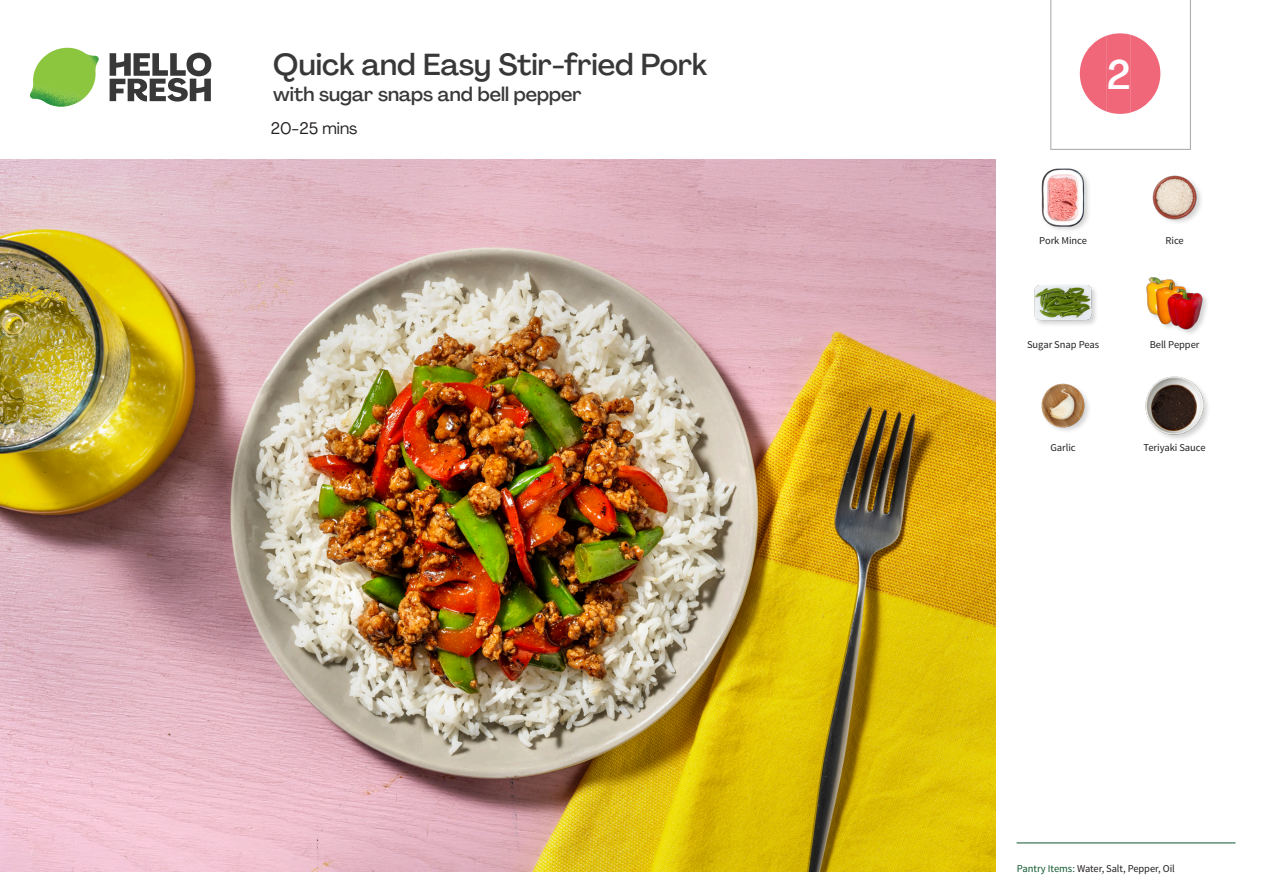
<style>
.page{position:relative;width:1263px;height:893px;background:#fff}
.page>*{position:absolute;margin:0;border:0;box-sizing:border-box;transform-origin:0 0}
._24_Recipe_Nr_Bag{font:500 40.5px "Agrandir";color:#fff}
._15_Titel_UK{font:500 30px "Agrandir";letter-spacing:-.005em;color:#383839}
._15_Titel_UK-2{font:500 19.5px "Agrandir";color:#383839}
._02_Box_Type{font:16.5px "Agrandir";color:#231f20}
._18_FRONT_ingredient{font:10.5px "Source Sans Pro";letter-spacing:-.005em;color:#231f20}
.t1{font:10.5px "Source Sans Variable";letter-spacing:-.005em;color:#231f20}
.s1{font-family:"Source Sans Pro";color:#0e572c}
</style>
<div class="page">
<svg style="left:110px;top:53px;width:101px;height:49px"></svg>
<img style="left:30px;top:48px;width:69px;height:59px">
<img style="left:0;top:159px;width:995px;height:713px">
<hr style="left:1016px;top:843px;width:219px;height:1px;background:#0e572c">
<div style="left:1041px;top:168px;width:50px;height:65px;background:#231f20;opacity:.2"></div>
<img style="left:1041px;top:169px;width:50px;height:57px">
<img style="left:1152px;top:175px;width:49px;height:48px">
<div style="left:1146px;top:276px;width:63px;height:61px;background:#231f20;opacity:.2"></div>
<img style="left:1146px;top:276px;width:57px;height:55px">
<div style="left:1034px;top:284px;width:65px;height:43px;background:#231f20;opacity:.2"></div>
<img style="left:1034px;top:284px;width:58px;height:43px">
<div style="left:1145px;top:376px;width:65px;height:65px;background:#231f20;opacity:.2"></div>
<img style="left:1146px;top:377px;width:57px;height:57px">
<img style="left:1041px;top:383px;width:48px;height:48px">
<svg style="left:1050px;top:0;width:141px;height:150px"></svg>
<p class="_15_Titel_UK" style="left:273px;top:46px;width:435px">Quick and Easy Stir-fried Pork</p>
<p class="_15_Titel_UK-2" style="left:273px;top:82px;width:310px">with sugar snaps and bell pepper</p>
<p class="_02_Box_Type" style="left:271px;top:118px;width:88px">20-25 mins</p>
<p class="_24_Recipe_Nr_Bag" style="left:1107px;top:50px;width:25px">2</p>
<p class="_18_FRONT_ingredient" style="left:1039px;top:234px;width:49px">Pork Mince</p>
<p class="_18_FRONT_ingredient" style="left:1165px;top:234px;width:20px">Rice</p>
<p class="_18_FRONT_ingredient" style="left:1027px;top:338px;width:74px">Sugar Snap Peas</p>
<p class="_18_FRONT_ingredient" style="left:1150px;top:338px;width:51px">Bell Pepper</p>
<p class="_18_FRONT_ingredient" style="left:1050px;top:441px;width:27px">Garlic</p>
<p class="_18_FRONT_ingredient" style="left:1143px;top:441px;width:64px">Teriyaki Sauce</p>
<p class="t1" style="left:1017px;top:862px;width:160px"><span class="s1">Pantry Items:</span> Water, Salt, Pepper, Oil</p>
</div>
